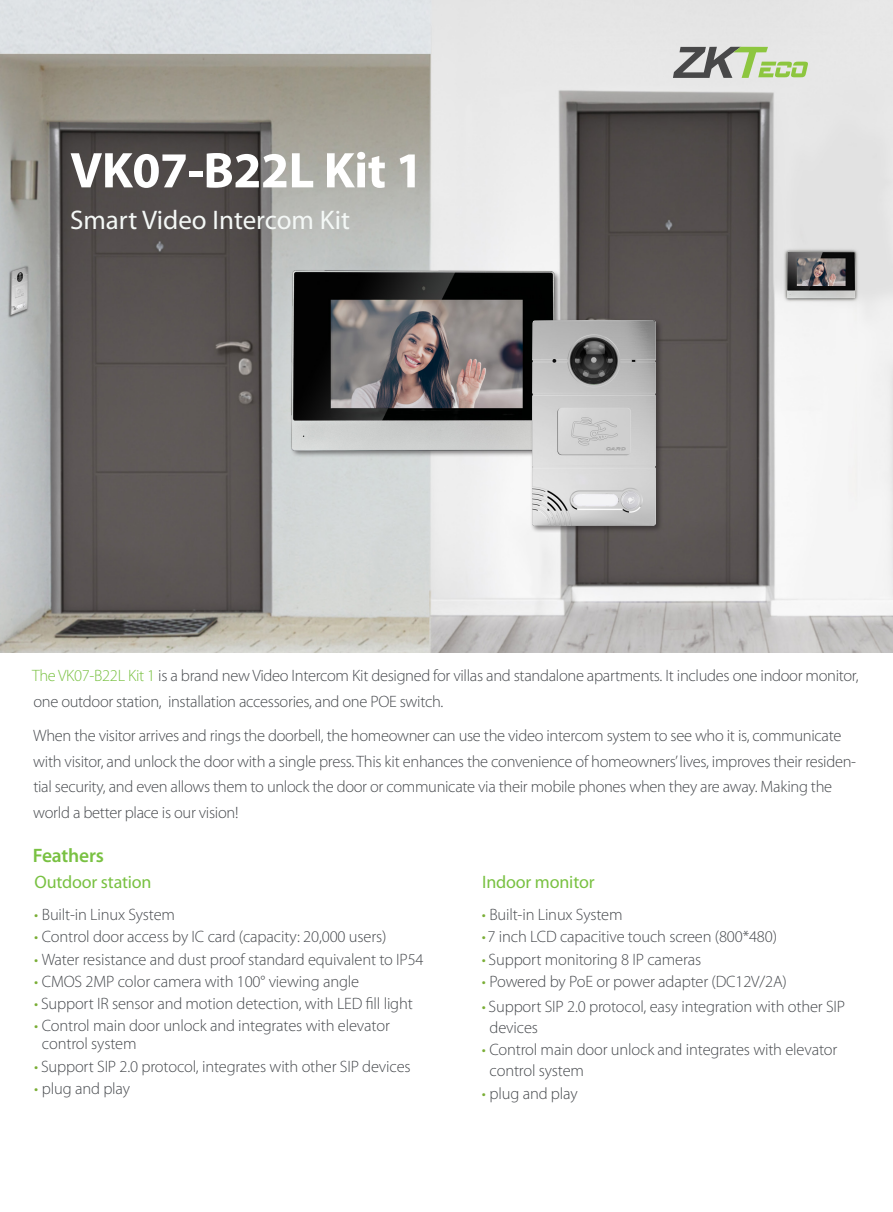
<style>
.page{position:relative;width:893px;height:1212px;background:#fff}
.page>*{position:absolute;margin:0;border:0;box-sizing:border-box;transform-origin:0 0}
.FB_introduction{font:700 50.55px "Myriad Pro";letter-spacing:-.01em;color:#fff}
.FB_introduction-2{font:27px "Myriad Pro";color:#f4f8f6}
.headlines_SPEC{font:600 19.5px "Myriad Pro";letter-spacing:-.01em;color:#79c142}
.headlines_SPEC-2{font:18px "Myriad Pro";letter-spacing:-.01em;color:#79c142}
.Headline{font:300 16.5px/25.5px "Myriad Pro";letter-spacing:-.015em;color:#474a4e}
.s1{color:#79c142}
.s2{color:#7aae36}
</style>
<div class="page">
<img style="left:0;top:0;width:893px;height:653px">
<svg style="left:673px;top:47px;width:135px;height:31px;background:#afbaa0"></svg>
<div style="left:290px;top:269px;width:273px;height:189px;background:#231f20;opacity:.53"></div>
<img style="left:291px;top:270px;width:265px;height:180px">
<div style="left:531px;top:319px;width:132px;height:214px;background:#231f20;opacity:.53"></div>
<img style="left:532px;top:320px;width:124px;height:205px">
<p class="FB_introduction" style="left:70px;top:137px;width:355px">VK07-B22L Kit 1</p>
<p class="FB_introduction-2" style="left:70px;top:203px;width:281px">Smart Video Intercom Kit</p>
<p class="Headline" style="left:32px;top:663px;width:828px"><span class="s1">The VK07-B22L Kit 1</span> is a brand new Video Intercom Kit designed for villas and standalone apartments. It includes one indoor monitor, one outdoor station, installation accessories, and one POE switch.</p>
<p class="Headline" style="left:33px;top:723px;width:824px">When the visitor arrives and rings the doorbell, the homeowner can use the video intercom system to see who it is, communicate with visitor, and unlock the door with a single press. This kit enhances the convenience of homeowners’ lives, improves their residen&shy;tial security, and even allows them to unlock the door or communicate via their mobile phones when they are away. Making the world a better place is our vision!</p>
<p class="headlines_SPEC" style="left:33px;top:842px;width:72px">Feathers</p>
<p class="headlines_SPEC-2" style="left:35px;top:871px;width:119px">Outdoor station</p>
<p class="Headline" style="left:34px;top:902px;width:142px"><span class="s2">•</span> Built-in Linux System</p>
<p class="Headline" style="left:34px;top:924px;width:354px"><span class="s2">•</span> Control door access by IC card (capacity: 20,000 users)</p>
<p class="Headline" style="left:34px;top:946px;width:391px"><span class="s2">•</span> Water resistance and dust proof standard equivalent to IP54</p>
<p class="Headline" style="left:34px;top:968px;width:327px"><span class="s2">•</span> CMOS 2MP color camera with 100° viewing angle</p>
<p class="Headline" style="left:34px;top:991px;width:380px"><span class="s2">•</span> Support IR sensor and motion detection, with LED fill light</p>
<p class="Headline" style="left:42px;top:1017px;width:349px;line-height:18px;text-indent:-8px"><span class="s2">•</span> Control main door unlock and integrates with elevator control system</p>
<p class="Headline" style="left:34px;top:1053px;width:378px"><span class="s2">•</span> Support SIP 2.0 protocol, integrates with other SIP devices</p>
<p class="Headline" style="left:34px;top:1075px;width:97px"><span class="s2">•</span> plug and play</p>
<p class="headlines_SPEC-2" style="left:482px;top:871px;width:114px">Indoor monitor</p>
<p class="Headline" style="left:482px;top:902px;width:142px"><span class="s2">•</span> Built-in Linux System</p>
<p class="Headline" style="left:482px;top:924px;width:297px"><span class="s2">•</span>7 inch LCD capacitive touch screen (800*480)</p>
<p class="Headline" style="left:482px;top:946px;width:221px"><span class="s2">•</span> Support monitoring 8 IP cameras</p>
<p class="Headline" style="left:482px;top:968px;width:307px"><span class="s2">•</span> Powered by PoE or power adapter (DC12V/2A)</p>
<p class="Headline" style="left:489px;top:996px;width:357px;line-height:21px;text-indent:-8px"><span class="s2">•</span> Support SIP 2.0 protocol, easy integration with other SIP devices</p>
<p class="Headline" style="left:489px;top:1039px;width:349px;line-height:21px;text-indent:-8px"><span class="s2">•</span> Control main door unlock and integrates with elevator control system</p>
<p class="Headline" style="left:482px;top:1080px;width:97px"><span class="s2">•</span> plug and play</p>
</div>
